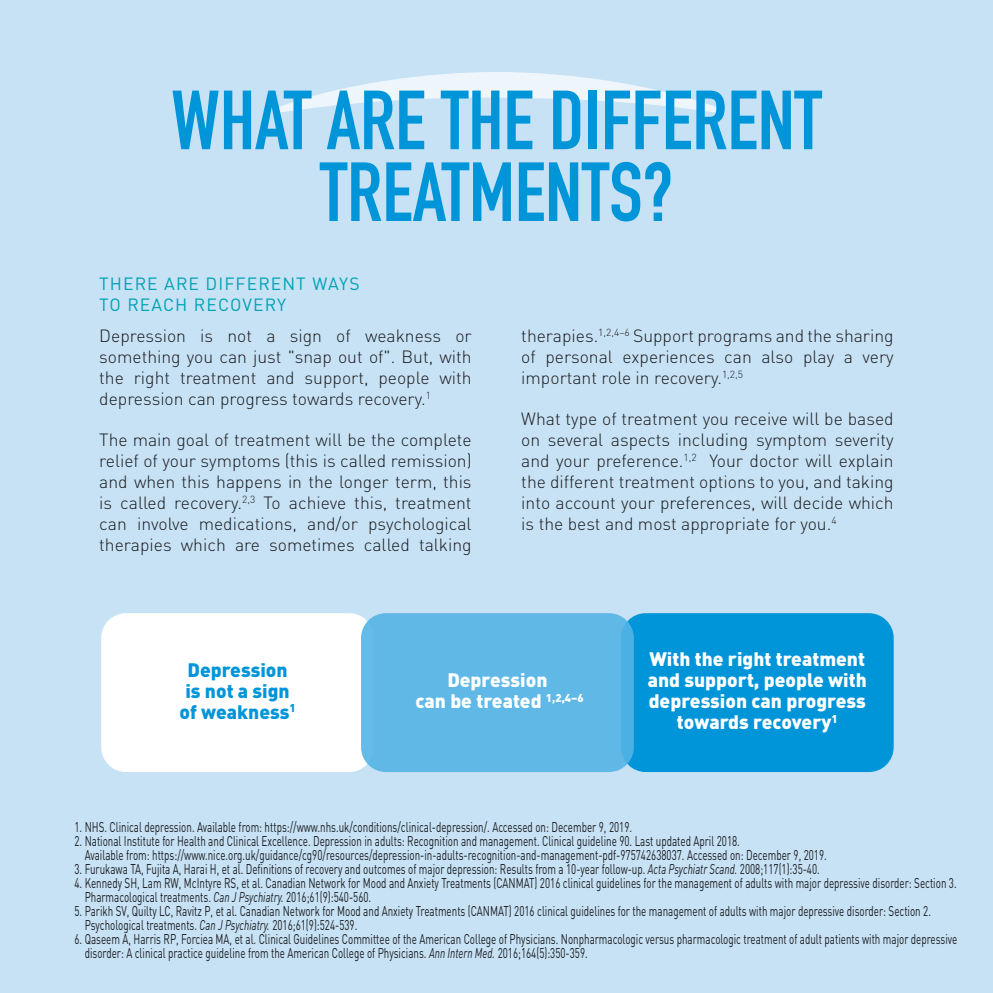
<style>
.page{position:relative;width:993px;height:993px;background:#fff}
.page>*{position:absolute;margin:0;border:0;box-sizing:border-box;transform-origin:0 0}
.t1{font:700 82.25px/71.8px "DIN Condensed";color:#0095d9;text-align:center}
.t2{font:900 19.25px/21px "DIN";color:#fff;text-align:center}
.t3{font:900 19.25px/21px "DIN";color:#0095d9;text-align:center}
.t4{font:300 17.5px/21px "DIN";color:#231f20;text-align:justify}
.t5{font:17.5px/21px "DIN";letter-spacing:.06em;color:#00b6bc}
.t6{font:14px/14px "DIN";color:#231f20;scale:.7 1}
.s1{font-style:italic}
</style>
<div class="page">
<div style="left:0;top:0;width:992px;height:992px;background:#c7e2f5"></div>
<div style="left:620px;top:613px;width:273px;height:158px;background:#0095d9;border-radius:25px"></div>
<div style="left:101px;top:613px;width:273px;height:158px;background:#fff;border-radius:25px"></div>
<div style="left:361px;top:613px;width:272px;height:158px;background:#5fb8e6;border-radius:25px"></div>
<svg style="left:277px;top:72px;width:440px;height:41px"></svg>
<h1 class="t1" style="left:171px;top:84px;width:652px">WHAT ARE THE DIFFERENT<br>TREATMENTS?</h1>
<p class="t5" style="left:99px;top:273px;width:262px">THERE ARE DIFFERENT WAYS<br>TO REACH RECOVERY</p>
<p class="t4" style="left:99px;top:325px;width:374px">Depression is not a sign of weakness or something you can just "snap out of". But, with the right treatment and support, people with depression can progress towards recovery.<sup>1</sup></p>
<p class="t4" style="left:99px;top:429px;width:374px">The main goal of treatment will be the complete relief of your symptoms (this is called remission) and when this happens in the longer term, this is called recovery.<sup>2,3</sup> To achieve this, treatment can involve medications, and/or psychological therapies which are sometimes called talking</p>
<p class="t4" style="left:521px;top:325px;width:374px">therapies.<sup>1,2,4–6</sup> Support programs and the sharing of personal experiences can also play a very important role in recovery.<sup>1,2,5</sup></p>
<p class="t4" style="left:521px;top:408px;width:374px">What type of treatment you receive will be based on several aspects including symptom severity and your preference.<sup>1,2</sup> Your doctor will explain the different treatment options to you, and taking into account your preferences, will decide which is the best and most appropriate for you.<sup>4</sup></p>
<h2 class="t3" style="left:179px;top:658px;width:118px">Depression is not a sign of weakness<sup>1</sup></h2>
<h2 class="t2" style="left:415px;top:668px;width:169px">Depression<br>can be treated <sup>1,2,4–6</sup></h2>
<h2 class="t2" style="left:647px;top:647px;width:220px">With the right treatment and support, people with depression can progress towards recovery<sup>1</sup></h2>
<p class="t6" style="left:74px;top:819px;width:797px">1. NHS. Clinical depression. Available from: https://www.nhs.uk/conditions/clinical-depression/. Accessed on: December 9, 2019.</p>
<p class="t6" style="left:85px;top:833px;width:1061px;text-indent:-10px">2. National Institute for Health and Clinical Excellence. Depression in adults: Recognition and management. Clinical guideline 90. Last updated April 2018.<br>Available from: https://www.nice.org.uk/guidance/cg90/resources/depression-in-adults-recognition-and-management-pdf-975742638037. Accessed on: December 9, 2019.</p>
<p class="t6" style="left:74px;top:861px;width:1065px">3. Furukawa TA, Fujita A, Harai H, et al. Definitions of recovery and outcomes of major depression: Results from a 10-year follow-up. <span class="s1">Acta Psychiatr Scand.</span> 2008;117(1):35-40.</p>
<p class="t6" style="left:85px;top:875px;width:1246px;text-indent:-10px">4. Kennedy SH, Lam RW, McIntyre RS, et al. Canadian Network for Mood and Anxiety Treatments (CANMAT) 2016 clinical guidelines for the management of adults with major depressive disorder: Section 3.<br>Pharmacological treatments. <span class="s1">Can J Psychiatry.</span> 2016;61(9):540-560.</p>
<p class="t6" style="left:85px;top:903px;width:1210px;text-indent:-10px">5. Parikh SV, Quilty LC, Ravitz P, et al. Canadian Network for Mood and Anxiety Treatments (CANMAT) 2016 clinical guidelines for the management of adults with major depressive disorder: Section 2.<br>Psychological treatments. <span class="s1">Can J Psychiatry.</span> 2016;61(9):524-539.</p>
<p class="t6" style="left:85px;top:931px;width:1247px;text-indent:-10px">6. Qaseem A, Harris RP, Forciea MA, et al. Clinical Guidelines Committee of the American College of Physicians. Nonpharmacologic versus pharmacologic treatment of adult patients with major depressive disorder: A clinical practice guideline from the American College of Physicians. <span class="s1">Ann Intern Med.</span> 2016;164(5):350-359.</p>
</div>
